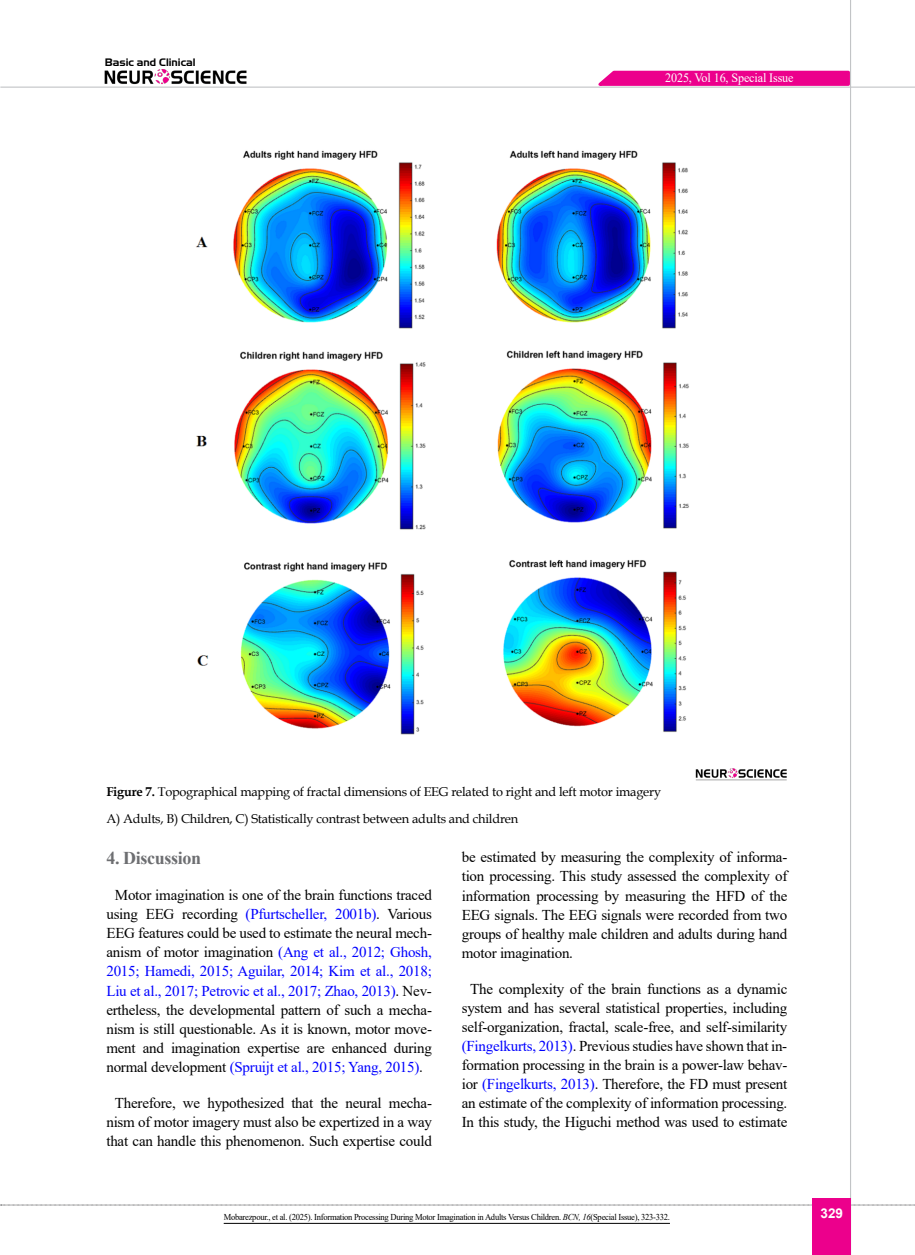
<style>
.page{position:relative;width:915px;height:1255px;background:#fff}
.page>*{position:absolute;margin:0;border:0;box-sizing:border-box;transform-origin:0 0}
.t1{font:700 18px "Times New Roman";letter-spacing:-.02em;color:#6d6e71}
.t2{font:15px/19px "Times New Roman";letter-spacing:-.015em;color:#000;text-align:center}
.t3{font:700 13.5px "Arial";color:#fff}
.t4{font:12.75px/26.2px "Book Antiqua";letter-spacing:-.015em;color:#000}
.t5{font:12.75px "Times New Roman";letter-spacing:-.01em;color:#fff;scale:.95 1}
.t6{font:10.5px "Aero Regular SWFTE";color:#000}
.t7{font:9px "Times New Roman";letter-spacing:-.03em;color:#000;scale:.95 1}
.s1{font-weight:700}
.s2{color:#00f}
.s3{font-style:italic}
</style>
<div class="page">
<svg style="left:1px;top:1204px;width:914px;height:1px"></svg>
<hr style="left:849px;top:0;width:1px;height:1254px;background:#c2c4c6">
<hr style="left:0;top:87px;width:914px;height:1px;background:#c2c4c6">
<img style="left:104px;top:69px;width:143px;height:16px">
<div style="left:812px;top:1198px;width:38px;height:56px;background:#ec008c"></div>
<svg style="left:591px;top:69px;width:260px;height:18px;background:#ee32a2"></svg>
<img style="left:196px;top:150px;width:493px;height:585px">
<img style="left:695px;top:768px;width:92px;height:13px">
<hr style="left:224px;top:1222px;width:445px;height:1px;background:#000">
<p class="t6" style="left:105px;top:56px;width:92px">Basic and Clinical</p>
<p class="t5" style="left:665px;top:69px;width:137px">2025, Vol 16, Special Issue</p>
<p class="t4" style="left:106px;top:778px;width:556px"><span class="s1">Figure 7.</span> Topographical mapping of fractal dimensions of EEG related to right and left motor imagery<br>A) Adults, B) Children, C) Statistically contrast between adults and children</p>
<p class="t1" style="left:106px;top:845px;width:96px">4. Discussion</p>
<p class="t2" style="left:106px;top:885px;width:327px">Motor imagination is one of the brain functions traced using EEG recording <span class="s2">(Pfurtscheller, 2001b)</span>. Various EEG features could be used to estimate the neural mech&shy;anism of motor imagination <span class="s2">(Ang et al., 2012; Ghosh, 2015; Hamedi, 2015; Aguilar, 2014; Kim et al., 2018; Liu et al., 2017; Petrovic et al., 2017; Zhao, 2013)</span>. Nev&shy;ertheless, the developmental pattern of such a mecha&shy;nism is still questionable. As it is known, motor move&shy;ment and imagination expertise are enhanced during normal development <span class="s2">(Spruijt et al., 2015; Yang, 2015)</span>.</p>
<p class="t2" style="left:106px;top:1092px;width:327px">Therefore, we hypothesized that the neural mecha&shy;nism of motor imagery must also be expertized in a way that can handle this phenomenon. Such expertise could</p>
<p class="t2" style="left:461px;top:847px;width:327px;text-align:justify">be estimated by measuring the complexity of informa&shy;tion processing. This study assessed the complexity of information processing by measuring the HFD of the EEG signals. The EEG signals were recorded from two groups of healthy male children and adults during hand motor imagination.</p>
<p class="t2" style="left:461px;top:978px;width:327px">The complexity of the brain functions as a dynamic system and has several statistical properties, including self-organization, fractal, scale-free, and self-similarity <span class="s2">(Fingelkurts, 2013)</span>. Previous studies have shown that in&shy;formation processing in the brain is a power-law behav&shy;ior <span class="s2">(Fingelkurts, 2013)</span>. Therefore, the FD must present an estimate of the complexity of information processing.<br>In this study, the Higuchi method was used to estimate</p>
<p class="t7" style="left:224px;top:1210px;width:471px">Mobarezpour., et al. (2025). Information Processing During Motor Imagination in Adults Versus Children. <span class="s3">BCN, 16</span>(Special Issue), 323-332.</p>
<p class="t3" style="left:820px;top:1203px;width:24px">329</p>
</div>
